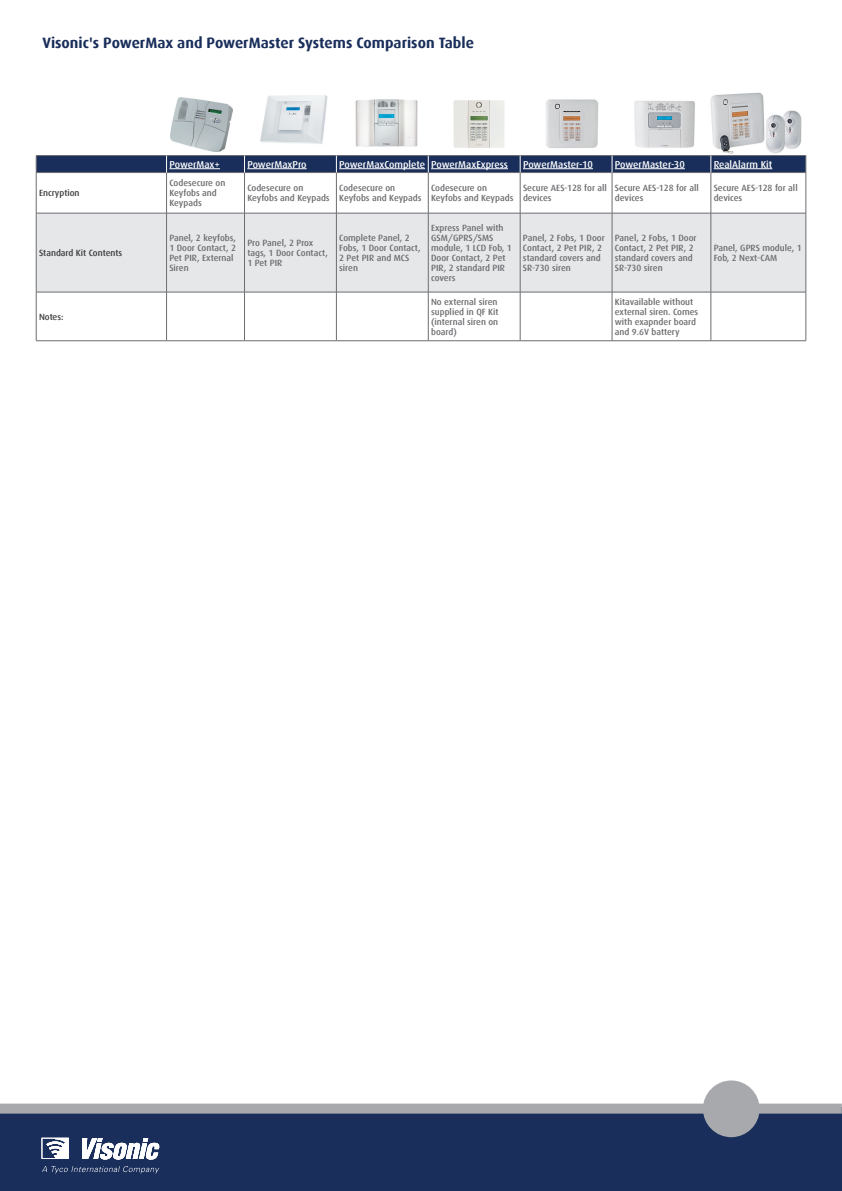
<style>
.page{position:relative;width:842px;height:1191px;background:#fff}
.page>*{position:absolute;margin:0;border:0;box-sizing:border-box;transform-origin:0 0}
.t1{font:700 15px "Dax";color:#192e5a}
.t2{font:500 10px "Dax";color:#fff}
.t3{font:500 9px/10px "Dax";color:#6c6d70}
.t4{font:500 9px "Dax";color:#3e3e3f}
</style>
<div class="page">
<div style="left:0;top:1107px;width:842px;height:84px;background:#192e5a"></div>
<div style="left:0;top:1103px;width:842px;height:10px;background:#a8a9ad"></div>
<div style="left:703px;top:1080px;width:57px;height:57px;background:#a8a9ad;border-radius:50%"></div>
<svg style="left:42px;top:1137px;width:118px;height:22px"></svg>
<svg style="left:42px;top:1166px;width:117px;height:7px"></svg>
<div style="left:37px;top:214px;width:769px;height:78px;background:#e6e7e9"></div>
<hr style="left:166px;top:173px;width:1px;height:40px;background:#6c6d70">
<hr style="left:244px;top:173px;width:1px;height:40px;background:#6c6d70">
<hr style="left:336px;top:173px;width:1px;height:40px;background:#6c6d70">
<hr style="left:428px;top:173px;width:1px;height:40px;background:#6c6d70">
<hr style="left:520px;top:173px;width:1px;height:40px;background:#6c6d70">
<hr style="left:612px;top:173px;width:1px;height:40px;background:#6c6d70">
<hr style="left:711px;top:173px;width:1px;height:40px;background:#6c6d70">
<hr style="left:36px;top:213px;width:131px;height:1px;background:#6c6d70">
<hr style="left:166px;top:213px;width:1px;height:79px;background:#6c6d70">
<hr style="left:244px;top:213px;width:1px;height:79px;background:#6c6d70">
<hr style="left:336px;top:213px;width:1px;height:79px;background:#6c6d70">
<hr style="left:428px;top:213px;width:1px;height:79px;background:#6c6d70">
<hr style="left:520px;top:213px;width:1px;height:79px;background:#6c6d70">
<hr style="left:612px;top:213px;width:1px;height:79px;background:#6c6d70">
<hr style="left:711px;top:213px;width:1px;height:79px;background:#6c6d70">
<hr style="left:166px;top:292px;width:1px;height:49px;background:#6c6d70">
<hr style="left:244px;top:292px;width:1px;height:49px;background:#6c6d70">
<hr style="left:336px;top:292px;width:1px;height:49px;background:#6c6d70">
<hr style="left:428px;top:292px;width:1px;height:49px;background:#6c6d70">
<hr style="left:520px;top:292px;width:1px;height:49px;background:#6c6d70">
<hr style="left:612px;top:292px;width:1px;height:49px;background:#6c6d70">
<hr style="left:711px;top:292px;width:1px;height:49px;background:#6c6d70">
<hr style="left:36px;top:173px;width:1px;height:40px;background:#6c6d70">
<hr style="left:806px;top:173px;width:1px;height:40px;background:#6c6d70">
<hr style="left:36px;top:213px;width:1px;height:79px;background:#6c6d70">
<hr style="left:167px;top:213px;width:77px;height:1px;background:#6c6d70">
<hr style="left:244px;top:213px;width:92px;height:1px;background:#6c6d70">
<hr style="left:336px;top:213px;width:92px;height:1px;background:#6c6d70">
<hr style="left:428px;top:213px;width:92px;height:1px;background:#6c6d70">
<hr style="left:520px;top:213px;width:92px;height:1px;background:#6c6d70">
<hr style="left:612px;top:213px;width:99px;height:1px;background:#6c6d70">
<hr style="left:711px;top:213px;width:95px;height:1px;background:#6c6d70">
<hr style="left:806px;top:213px;width:1px;height:79px;background:#6c6d70">
<hr style="left:36px;top:292px;width:131px;height:1px;background:#6c6d70">
<hr style="left:36px;top:292px;width:1px;height:49px;background:#6c6d70">
<hr style="left:167px;top:292px;width:77px;height:1px;background:#6c6d70">
<hr style="left:244px;top:292px;width:92px;height:1px;background:#6c6d70">
<hr style="left:336px;top:292px;width:92px;height:1px;background:#6c6d70">
<hr style="left:428px;top:292px;width:92px;height:1px;background:#6c6d70">
<hr style="left:520px;top:292px;width:92px;height:1px;background:#6c6d70">
<hr style="left:612px;top:292px;width:99px;height:1px;background:#6c6d70">
<hr style="left:711px;top:292px;width:95px;height:1px;background:#6c6d70">
<hr style="left:806px;top:292px;width:1px;height:49px;background:#6c6d70">
<hr style="left:36px;top:340px;width:131px;height:1px;background:#6c6d70">
<hr style="left:167px;top:340px;width:77px;height:1px;background:#6c6d70">
<hr style="left:244px;top:340px;width:92px;height:1px;background:#6c6d70">
<hr style="left:336px;top:340px;width:92px;height:1px;background:#6c6d70">
<hr style="left:428px;top:340px;width:92px;height:1px;background:#6c6d70">
<hr style="left:520px;top:340px;width:92px;height:1px;background:#6c6d70">
<hr style="left:612px;top:340px;width:99px;height:1px;background:#6c6d70">
<hr style="left:711px;top:340px;width:95px;height:1px;background:#6c6d70">
<svg style="left:36px;top:155px;width:771px;height:18px;background:#27395f"></svg>
<hr style="left:169px;top:168px;width:51px;height:1px;background:#fff">
<hr style="left:247px;top:168px;width:60px;height:1px;background:#fff">
<hr style="left:339px;top:168px;width:86px;height:1px;background:#fff">
<hr style="left:431px;top:168px;width:77px;height:1px;background:#fff">
<hr style="left:523px;top:168px;width:70px;height:1px;background:#fff">
<hr style="left:615px;top:168px;width:70px;height:1px;background:#fff">
<hr style="left:714px;top:168px;width:58px;height:1px;background:#fff">
<img style="left:355px;top:99px;width:63px;height:48px">
<img style="left:634px;top:100px;width:61px;height:48px">
<img style="left:545px;top:99px;width:54px;height:49px">
<img style="left:453px;top:100px;width:52px;height:48px">
<img style="left:260px;top:95px;width:68px;height:49px">
<img style="left:170px;top:97px;width:63px;height:55px">
<img style="left:710px;top:93px;width:92px;height:60px">
<h1 class="t1" style="left:43px;top:34px;width:433px">Visonic s' PowerMax and PowerMaster Systems Comparison Table</h1>
<p class="t2" style="left:169px;top:159px;width:52px">PowerMax+</p>
<p class="t2" style="left:247px;top:159px;width:61px">PowerMaxPro</p>
<p class="t2" style="left:339px;top:159px;width:87px">PowerMaxComplete</p>
<p class="t2" style="left:431px;top:159px;width:78px">PowerMaxExpress</p>
<p class="t2" style="left:523px;top:159px;width:71px">PowerMaster-10</p>
<p class="t2" style="left:615px;top:159px;width:71px">PowerMaster-30</p>
<p class="t2" style="left:714px;top:159px;width:60px">RealAlarm Kit</p>
<p class="t4" style="left:39px;top:188px;width:42px">Encryption</p>
<p class="t3" style="left:169px;top:178px;width:57px">Codesecure on<br>Keyfobs and<br>Keypads</p>
<p class="t3" style="left:247px;top:183px;width:84px">Codesecure on<br>Keyfobs and Keypads</p>
<p class="t3" style="left:339px;top:183px;width:84px">Codesecure on<br>Keyfobs and Keypads</p>
<p class="t3" style="left:431px;top:183px;width:84px">Codesecure on<br>Keyfobs and Keypads</p>
<p class="t3" style="left:523px;top:183px;width:85px">Secure AES-128 for all devices</p>
<p class="t3" style="left:615px;top:183px;width:85px">Secure AES-128 for all devices</p>
<p class="t3" style="left:714px;top:183px;width:85px">Secure AES-128 for all devices</p>
<p class="t4" style="left:39px;top:248px;width:85px">Standard Kit Contents</p>
<p class="t4" style="left:39px;top:312px;width:26px">Notes:</p>
<p class="t3" style="left:169px;top:233px;width:68px">Panel 2, keyfobs,<br>1 Door Contact 2,<br>Pet PIR, External<br>Siren</p>
<p class="t3" style="left:247px;top:238px;width:82px">Pro Panel 2, Prox tags 1, Door Contact,<br>1 Pet PIR</p>
<p class="t3" style="left:339px;top:233px;width:83px">Complete Panel 2,<br>Fobs 1, Door Contact,<br>2 Pet PIR and MCS siren</p>
<p class="t3" style="left:431px;top:223px;width:82px">Express Panel with<br>GSM/GPRS/SMS module 1, LCD Fob 1,<br>Door Contact 2, Pet<br>PIR 2, standard PIR covers</p>
<p class="t3" style="left:523px;top:233px;width:83px">Panel 2, Fobs 1, Door<br>Contact 2, Pet PIR 2, standard covers and<br>SR-730 siren</p>
<p class="t3" style="left:615px;top:233px;width:83px">Panel 2, Fobs 1, Door<br>Contact 2, Pet PIR 2, standard covers and<br>SR-730 siren</p>
<p class="t3" style="left:714px;top:243px;width:90px">Panel, GPRS module 1,<br>Fob 2, Next-CAM</p>
<p class="t3" style="left:431px;top:297px;width:69px">No external siren supplied in QF Kit (internal siren on board(</p>
<p class="t3" style="left:615px;top:297px;width:85px">Kitavailable without external siren. Comes with exapnder board and 9.6V battery</p>
</div>
